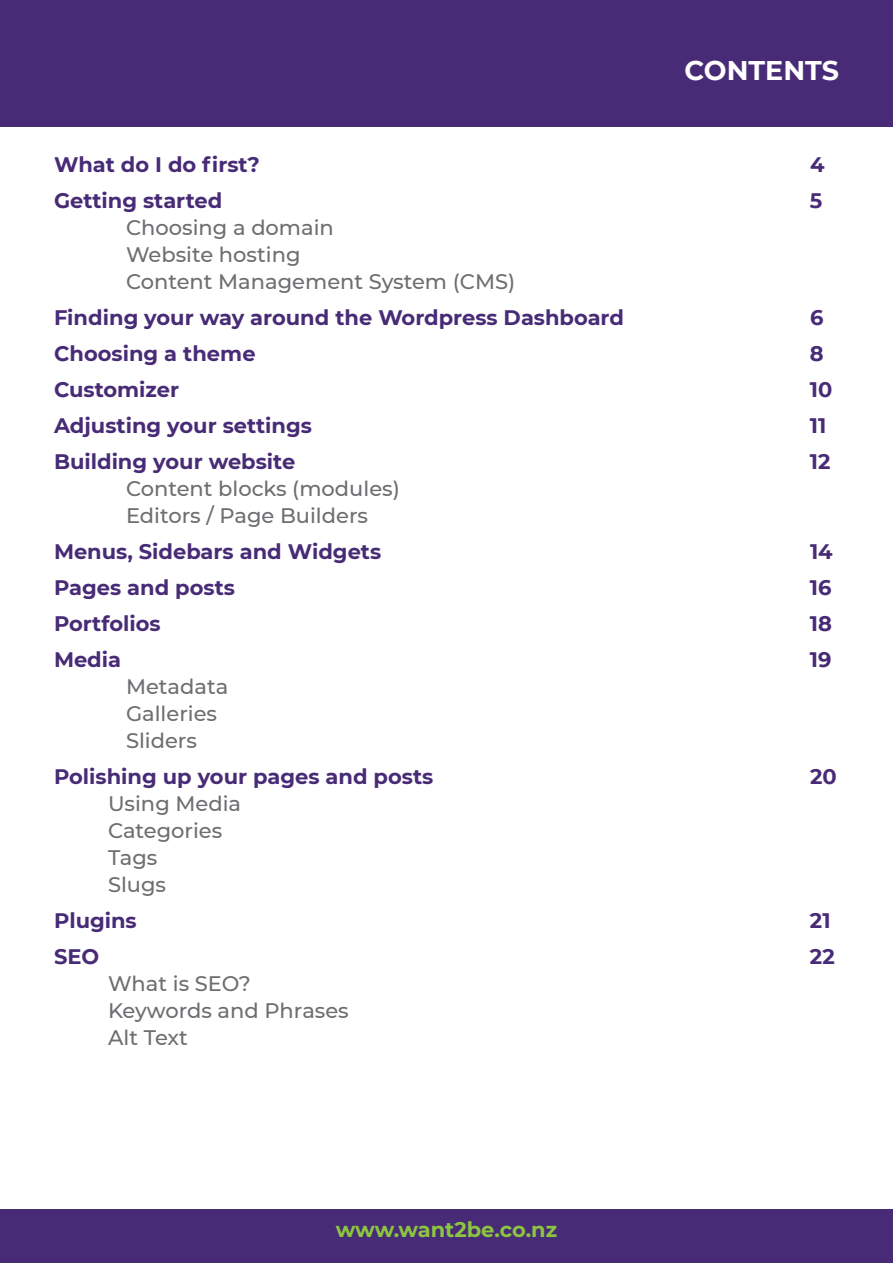
<style>
.page{position:relative;width:893px;height:1263px;background:#fff}
.page>*{position:absolute;margin:0;border:0;box-sizing:border-box;transform-origin:0 0}
.t1{font:700 27px "Montserrat";color:#fff}
.t2{font:700 21px "Montserrat";color:#482b76}
.t3{font:500 21px/27px "Montserrat";color:#6d6e71}
.t4{font:700 21px "Montserrat";color:#8cc63f}
</style>
<div class="page">
<div style="left:0;top:0;width:893px;height:126px;background:#482b76"></div>
<div style="left:0;top:1209px;width:893px;height:54px;background:#482b76"></div>
<p class="t1" style="left:685px;top:51px;width:156px">CONTENTS</p>
<p class="t2" style="left:54px;top:149px;width:207px">What do I do first?</p>
<p class="t2" style="left:810px;top:149px;width:16px">4</p>
<p class="t2" style="left:54px;top:185px;width:170px">Getting started</p>
<p class="t2" style="left:810px;top:185px;width:14px">5</p>
<p class="t3" style="left:126px;top:213px;width:391px">Choosing a domain<br>Website hosting<br>Content Management System (CMS)</p>
<p class="t2" style="left:54px;top:302px;width:571px">Finding your way around the Wordpress Dashboard</p>
<p class="t2" style="left:810px;top:302px;width:15px">6</p>
<p class="t2" style="left:54px;top:338px;width:203px">Choosing a theme</p>
<p class="t2" style="left:810px;top:338px;width:15px">8</p>
<p class="t2" style="left:54px;top:374px;width:127px">Customizer</p>
<p class="t2" style="left:810px;top:374px;width:24px">10</p>
<p class="t2" style="left:54px;top:410px;width:259px">Adjusting your settings</p>
<p class="t2" style="left:810px;top:410px;width:18px">11</p>
<p class="t2" style="left:54px;top:446px;width:243px">Building your website</p>
<p class="t2" style="left:810px;top:446px;width:22px">12</p>
<p class="t3" style="left:126px;top:474px;width:275px">Content blocks (modules)<br>Editors / Page Builders</p>
<p class="t2" style="left:54px;top:536px;width:329px">Menus, Sidebars and Widgets</p>
<p class="t2" style="left:810px;top:536px;width:24px">14</p>
<p class="t2" style="left:54px;top:572px;width:182px">Pages and posts</p>
<p class="t2" style="left:810px;top:572px;width:23px">16</p>
<p class="t2" style="left:54px;top:608px;width:108px">Portfolios</p>
<p class="t2" style="left:810px;top:608px;width:24px">18</p>
<p class="t2" style="left:54px;top:644px;width:69px">Media</p>
<p class="t2" style="left:810px;top:644px;width:23px">19</p>
<p class="t3" style="left:126px;top:672px;width:104px">Metadata<br>Galleries<br>Sliders</p>
<p class="t2" style="left:54px;top:761px;width:381px">Polishing up your pages and posts</p>
<p class="t2" style="left:810px;top:761px;width:28px">20</p>
<p class="t3" style="left:108px;top:789px;width:135px">Using Media<br>Categories<br>Tags<br>Slugs</p>
<p class="t2" style="left:54px;top:905px;width:84px">Plugins</p>
<p class="t2" style="left:810px;top:905px;width:22px">21</p>
<p class="t2" style="left:54px;top:941px;width:47px">SEO</p>
<p class="t2" style="left:810px;top:941px;width:26px">22</p>
<p class="t3" style="left:108px;top:969px;width:242px">What is SEO?<br>Keywords and Phrases<br>Alt Text</p>
<p class="t4" style="left:336px;top:1214px;width:223px">www.want2be.co.nz</p>
</div>
